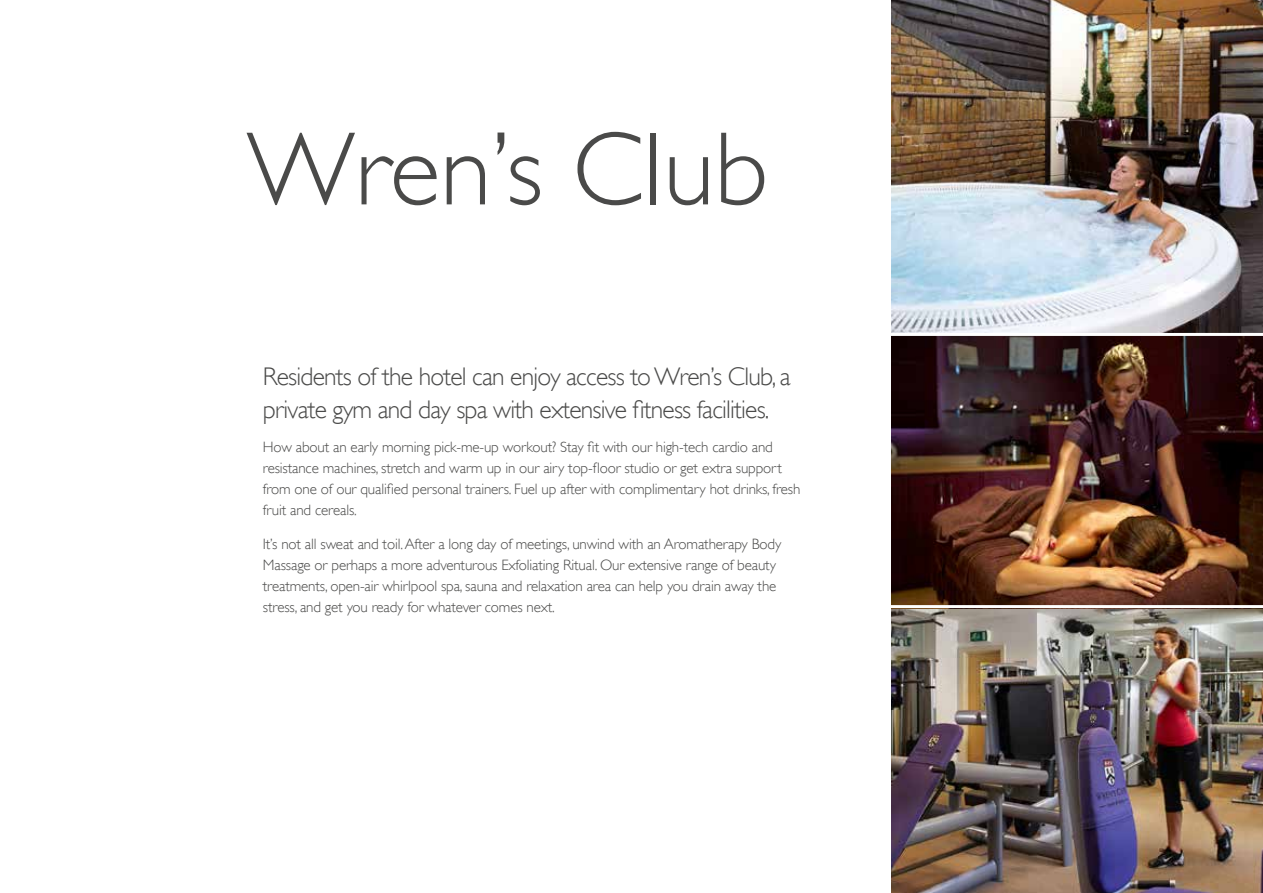
<style>
.page{position:relative;width:1263px;height:893px;background:#fff}
.page>*{position:absolute;margin:0;border:0;box-sizing:border-box;transform-origin:0 0}
.t1{font:300 105px "Gill Sans";color:#4a4a49}
.t2{font:300 25.5px/33px "Gill Sans";letter-spacing:-.03em;color:#4a4a49}
.t3{font:300 15px/21px "Gill Sans";letter-spacing:-.01em;color:#4a4a49}
</style>
<div class="page">
<img style="left:892px;top:608px;width:371px;height:285px">
<img style="left:892px;top:336px;width:371px;height:269px">
<img style="left:892px;top:0;width:371px;height:333px">
<h1 class="t1" style="left:247px;top:108px;width:523px">Wren’s Club</h1>
<h2 class="t2" style="left:263px;top:360px;width:529px">Residents of the hotel can enjoy access to Wren’s Club, a private gym and day spa with extensive fitness facilities.</h2>
<p class="t3" style="left:263px;top:437px;width:539px">How about an early morning pick-me-up workout? Stay fit with our high-tech cardio and resistance machines, stretch and warm up in our airy top-floor studio or get extra support from one of our qualified personal trainers. Fuel up after with complimentary hot drinks, fresh fruit and cereals.</p>
<p class="t3" style="left:263px;top:533px;width:520px">It’s not all sweat and toil. After a long day of meetings, unwind with an Aromatherapy Body Massage or perhaps a more adventurous Exfoliating Ritual. Our extensive range of beauty treatments, open-air whirlpool spa, sauna and relaxation area can help you drain away the stress, and get you ready for whatever comes next.</p>
</div>
